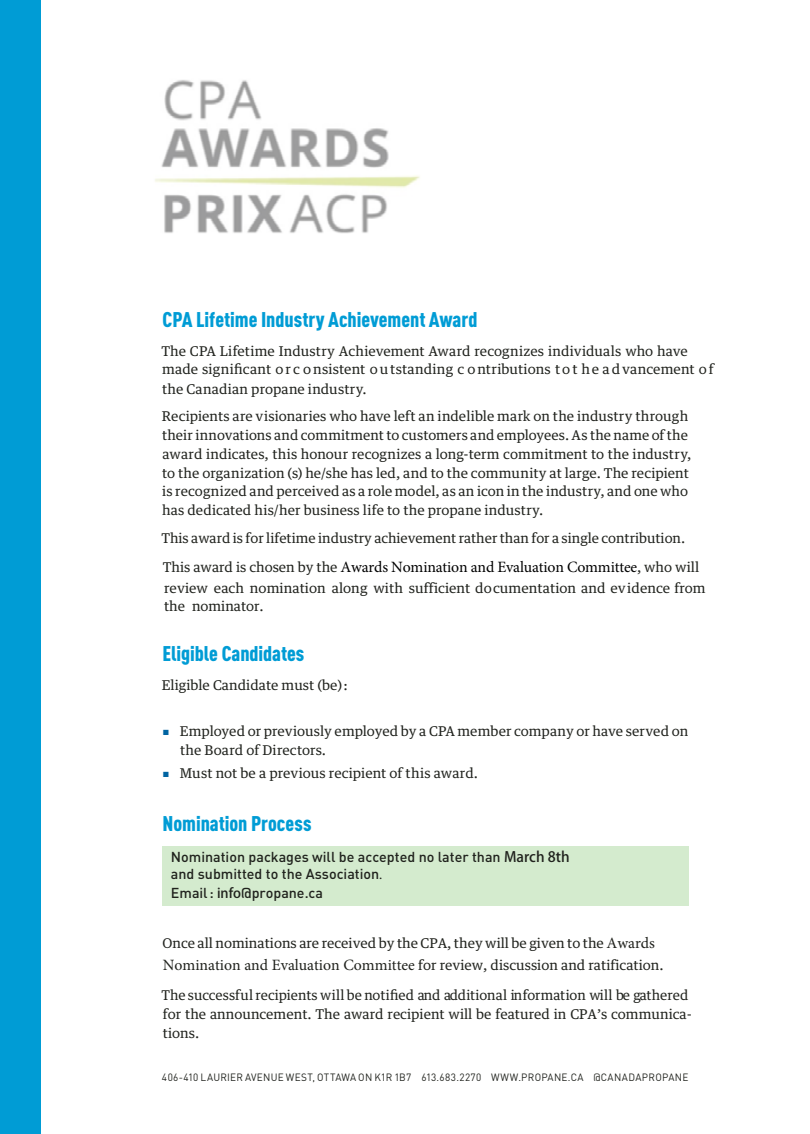
<style>
.page{position:relative;width:810px;height:1134px;background:#fff}
.page>*{position:absolute;margin:0;border:0;box-sizing:border-box;transform-origin:0 0}
.t1{font:900 21px "DIN Cond";letter-spacing:-.005em;color:#009cd5}
.t2{font:15.75px "Minion Pro";letter-spacing:-.01em;color:#000}
.t3{font:500 14.25px/17.5px "DIN";color:#20221d}
.t4{font:13.5px/18.8px "Guardian Text Egyp";color:#20221d}
.t5{font:10.5px "DIN";letter-spacing:.025em;color:#20221d;scale:.95 1}
.s1{font-family:"Guardian Text Egyp";font-size:13.5px;color:#20221d}
.s2{color:#0064a2}
.s3{font-family:"Adobe Fan Heiti Std";font-weight:700}
.s4{font-family:"Minion Pro";font-weight:400}
.s5{font-family:"Adobe Fan Heiti Std";font-weight:700;font-size:13.5px}
.s6{font-family:"Minion Pro";font-size:15.75px}
</style>
<div class="page">
<div style="left:0;top:0;width:40px;height:1134px;background:#009cd5"></div>
<img style="left:155px;top:80px;width:265px;height:153px">
<div style="left:162px;top:846px;width:526px;height:60px;background:#d4ebce"></div>
<h1 class="t1" style="left:163px;top:306px;width:316px">CPA Lifetime Industry Achievement Award</h1>
<p class="t4" style="left:161px;top:341px;width:554px;line-height:17.7px">The CPA Lifetime Industry Achievement Award recognizes individuals who have made significant o r c o nsistent ou tstanding c o ntributions to t he ad vancement o f</p>
<p class="t4" style="left:162px;top:374px;width:528px;line-height:27.8px">the Canadian propane industry.<br>Recipients are visionaries who have left an indelible mark on the industry through</p>
<p class="t4" style="left:162px;top:425px;width:531px">their innovations and commitment to customers and employees. As the name of the award indicates, this honour recognizes a long-term commitment to the industry, to the organization (s) he/she has led, and to the community at large. The recipient is recognized and perceived as a role model, as an icon in the industry, and one who has dedicated his/her business life to the propane industry.</p>
<p class="t4" style="left:161px;top:527px;width:525px">This award is for lifetime industry achievement rather than for a single contribution.</p>
<p class="t2" style="left:163px;top:556px;width:538px"><span class="s1">This award is chosen by the</span> Awards Nomination and Evaluation Committee<span class="s1">, who will</span></p>
<p class="t4" style="left:164px;top:577px;width:543px">review each nomination along with sufficient documentation and evidence from the nominator.</p>
<h1 class="t1" style="left:163px;top:640px;width:143px">Eligible Candidates</h1>
<p class="t4" style="left:162px;top:674px;width:188px">Eligible Candidate must (be) :</p>
<p class="t4" style="left:180px;top:721px;width:510px;text-indent:-17px"><span class="s2">■</span> Employed or previously employed by a CPA member company or have served on the Board of Directors.</p>
<p class="t4" style="left:163px;top:763px;width:316px"><span class="s2">■</span> Must not be a previous recipient of this award.</p>
<h1 class="t1" style="left:163px;top:810px;width:151px">Nomination Process</h1>
<p class="t3" style="left:171px;top:847px;width:400px">Nomination packages will be accepted no later than <span class="s3">March 8th </span>and submitted to the Association<span class="s4">.</span></p>
<p class="t3" style="left:171px;top:884px;width:154px">Email : <span class="s5">info</span>@propane.ca</p>
<p class="t4" style="left:162px;top:931px;width:503px;line-height:21.9px">Once all nominations are received by the CPA, they will be given to the <span class="s6">Awards<br>Nomination and Evaluation Committee</span> for review, discussion and ratification.</p>
<p class="t4" style="left:161px;top:985px;width:532px">The successful recipients will be notified and additional information will be gathered for the announcement. The award recipient will be featured in CPA’s communica&shy;tions.</p>
<p class="t5" style="left:162px;top:1071px;width:556px">406-410 LAURIER AVENUE WEST, OTTAWA ON K1R 1B7 613.683.2270 WWW.PROPANE.CA @CANADAPROPANE</p>
</div>
